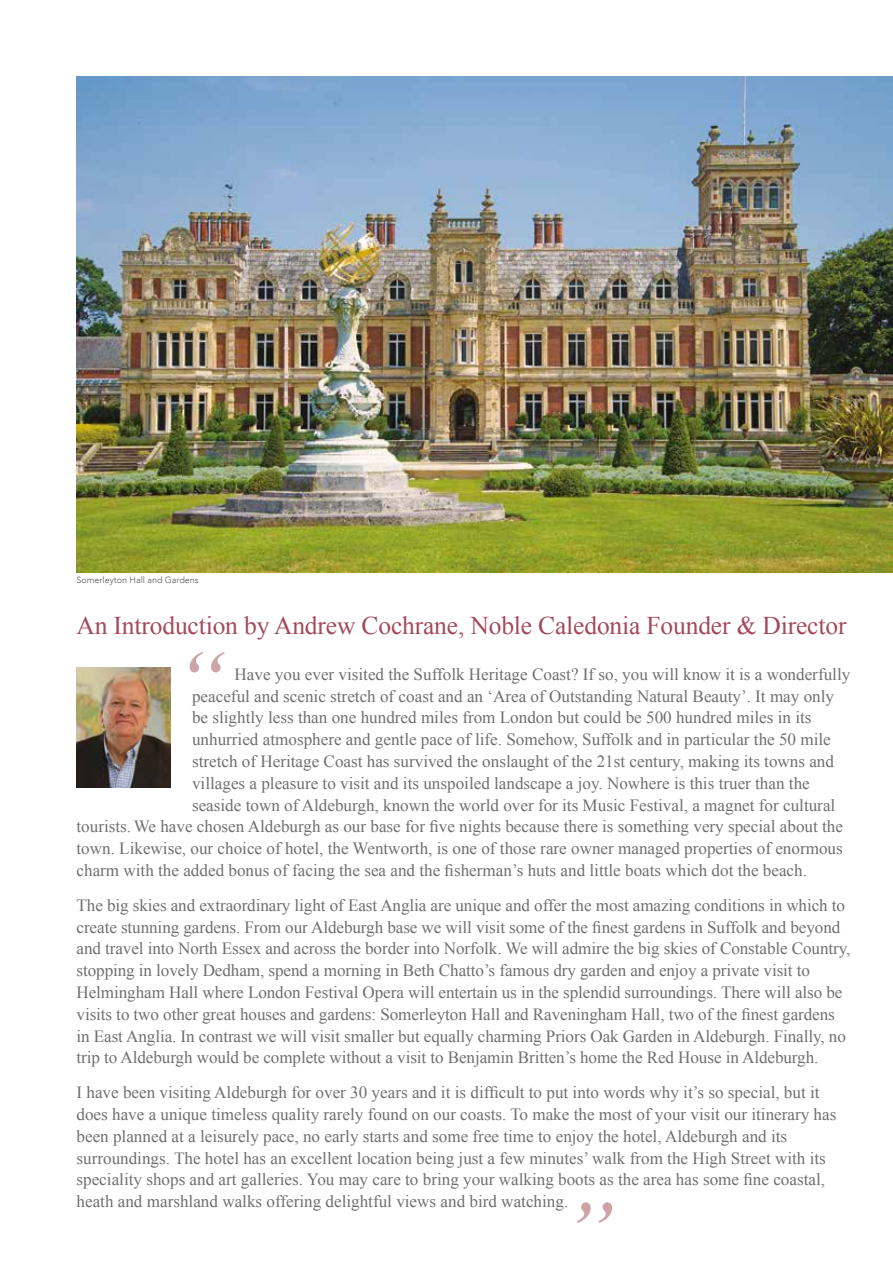
<style>
.page{position:relative;width:893px;height:1263px;background:#fff}
.page>*{position:absolute;margin:0;border:0;box-sizing:border-box;transform-origin:0 0}
.t1{font:italic 96px "Times New Roman";color:#cfa2a6}
.t2{font:25.5px "Times New Roman";letter-spacing:-.005em;color:#a4495c}
.t3{font:17.1px/21.8px "Times New Roman";color:#706f6f}
.t4{font:300 9px "Avenir";color:#575756}
</style>
<div class="page">
<img style="left:77px;top:668px;width:94px;height:120px">
<img style="left:77px;top:77px;width:816px;height:495px">
<p class="t4" style="left:77px;top:575px;width:124px">Somerleyton Hall and Gardens</p>
<h2 class="t2" style="left:77px;top:608px;width:771px">An Introduction by Andrew Cochrane, Noble Caledonia Founder &amp; Director</h2>
<p class="t3" style="left:235px;top:663px;width:617px">Have you ever visited the Suffolk Heritage Coast? If so, you will know it is a wonderfully</p>
<p class="t3" style="left:192px;top:685px;width:644px">peaceful and scenic stretch of coast and an ‘Area of Outstanding Natural Beauty’. It may only</p>
<p class="t3" style="left:192px;top:706px;width:621px">be slightly less than one hundred miles from London but could be 500 hundred miles in its</p>
<p class="t3" style="left:192px;top:728px;width:640px">unhurried atmosphere and gentle pace of life. Somehow, Suffolk and in particular the 50 mile</p>
<p class="t3" style="left:192px;top:750px;width:643px">stretch of Heritage Coast has survived the onslaught of the 21st century, making its towns and</p>
<p class="t3" style="left:192px;top:772px;width:619px">villages a pleasure to visit and its unspoiled landscape a joy. Nowhere is this truer than the</p>
<p class="t3" style="left:192px;top:794px;width:645px">seaside town of Aldeburgh, known the world over for its Music Festival, a magnet for cultural</p>
<p class="t3" style="left:77px;top:816px;width:768px">tourists. We have chosen Aldeburgh as our base for five nights because there is something very special about the</p>
<p class="t3" style="left:77px;top:837px;width:768px">town. Likewise, our choice of hotel, the Wentworth, is one of those rare owner managed properties of enormous</p>
<p class="t3" style="left:77px;top:859px;width:732px">charm with the added bonus of facing the sea and the fisherman’s huts and little boats which dot the beach.</p>
<p class="t3" style="left:77px;top:894px;width:775px">The big skies and extraordinary light of East Anglia are unique and offer the most amazing conditions in which to create stunning gardens. From our Aldeburgh base we will visit some of the finest gardens in Suffolk and beyond and travel into North Essex and across the border into Norfolk. We will admire the big skies of Constable Country, stopping in lovely Dedham, spend a morning in Beth Chatto’s famous dry garden and enjoy a private visit to Helmingham Hall where London Festival Opera will entertain us in the splendid surroundings. There will also be visits to two other great houses and gardens: Somerleyton Hall and Raveningham Hall, two of the finest gardens in East Anglia. In contrast we will visit smaller but equally charming Priors Oak Garden in Aldeburgh. Finally, no trip to Aldeburgh would be complete without a visit to Benjamin Britten’s home the Red House in Aldeburgh.</p>
<p class="t3" style="left:77px;top:1081px;width:761px">I have been visiting Aldeburgh for over 30 years and it is difficult to put into words why it’s so special, but it does have a unique timeless quality rarely found on our coasts. To make the most of your visit our itinerary has been planned at a leisurely pace, no early starts and some free time to enjoy the hotel, Aldeburgh and its surroundings. The hotel has an excellent location being just a few minutes’ walk from the High Street with its speciality shops and art galleries. You may care to bring your walking boots as the area has some fine coastal, heath and marshland walks offering delightful views and bird watching.</p>
<h1 class="t1" style="left:171px;top:618px;width:55px">“</h1>
<h1 class="t1" style="left:559px;top:1169px;width:55px">”</h1>
</div>
